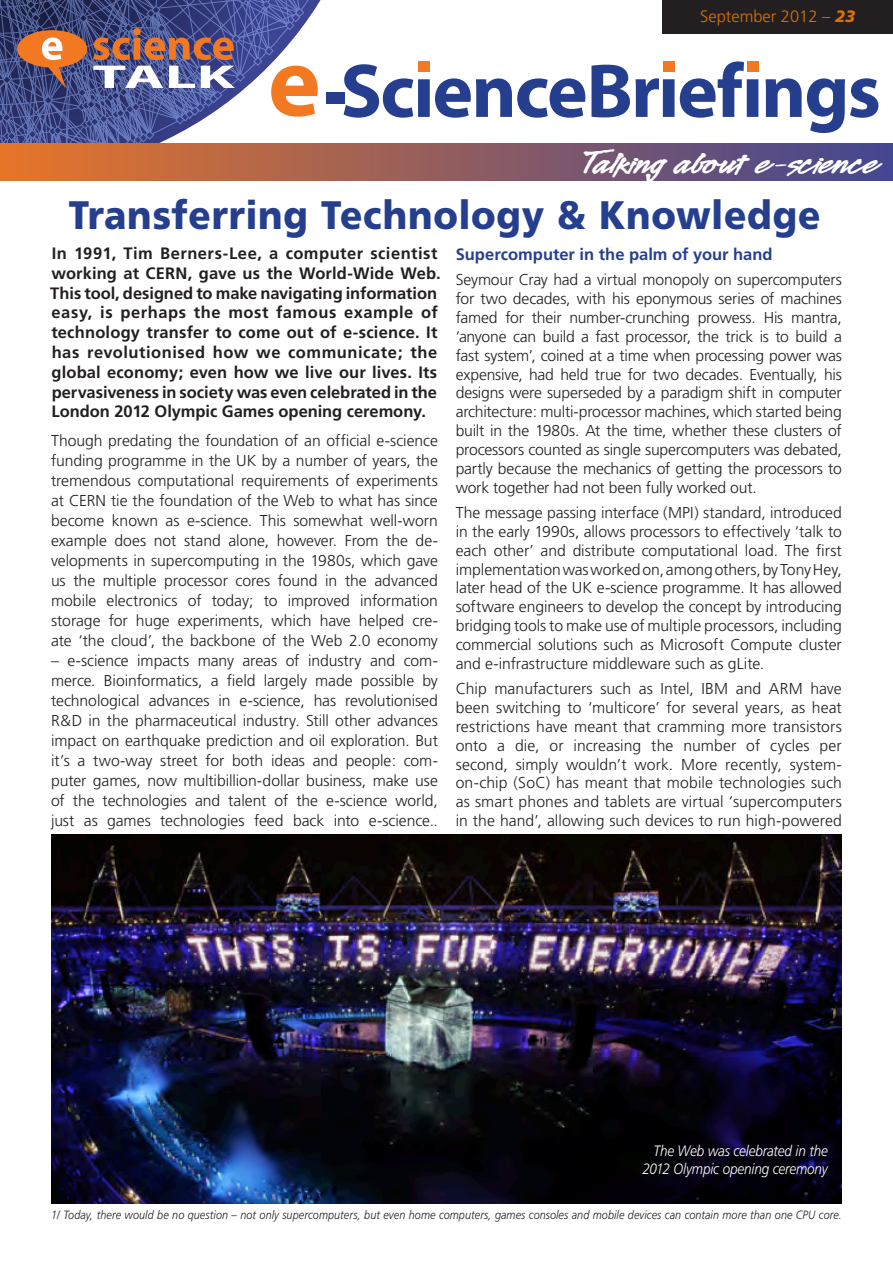
<style>
.page{position:relative;width:893px;height:1263px;background:#fff}
.page>*{position:absolute;margin:0;border:0;box-sizing:border-box;transform-origin:0 0}
.t1{font:700 76.95px "Myriad Pro";letter-spacing:-.025em;color:#253f8e}
.t2{font:900 39.75px "Frutiger";letter-spacing:.02em;color:#253f8e;scale:.92 1}
.t3{font:700 35.1px "Legault";letter-spacing:-.015em;color:#fff;scale:1.22 1}
.t4{font:700 16.5px/19.8px "Frutiger";letter-spacing:.01em;color:#231f20}
.t5{font:700 16.5px "Frutiger";color:#253f8e}
.t6{font:300 16.5px "Frutiger";color:#d87105}
.t7{font:300 15.75px/18.9px "Frutiger";letter-spacing:-.005em;color:#231f20;text-align:justify}
.t8{font:italic 300 15px/18px "Frutiger";letter-spacing:-.01em;color:#fff;text-align:right;scale:.9 1}
.t9{font:italic 300 12px "Frutiger";letter-spacing:.005em;color:#231f20;scale:.9 1}
.s1{font-weight:900;font-style:italic}
.s2{font-size:100.05px;color:#f27821}
</style>
<div class="page">
<svg style="left:0;top:0;width:344px;height:144px"></svg>
<div style="left:0;top:144px;width:893px;height:36px;background:linear-gradient(to right,#e67529,#414692)"></div>
<img style="left:51px;top:834px;width:791px;height:369px">
<div style="left:418px;top:62px;width:12px;height:10px;background:#f27821"></div>
<div style="left:663px;top:62px;width:12px;height:10px;background:#f27821"></div>
<svg style="left:747px;top:61px;width:12px;height:11px"></svg>
<div style="left:747px;top:62px;width:11px;height:10px;background:#f27821"></div>
<div style="left:326px;top:92px;width:19px;height:12px;background:#253f8e"></div>
<div style="left:663px;top:0;width:230px;height:33px;background:#231f20"></div>
<div style="left:662px;top:0;width:231px;height:32px;background:#231f20"></div>
<p class="t6" style="left:700px;top:7px;width:156px">September 2012 – <span class="s1">23</span></p>
<p class="t1" style="left:268px;top:41px;width:614px"><span class="s2">e</span> ScienceBriefings</p>
<p class="t3" style="left:580px;top:146px;width:245px">Talking about e-science</p>
<p class="t2" style="left:69px;top:191px;width:819px">Transferring Technology &amp; Knowledge</p>
<p class="t4" style="left:50px;top:243px;width:392px">In 1991, Tim Berners-Lee, a computer scientist working at CERN, gave us the World-Wide Web.<br>This tool, designed to make navigating information easy, is perhaps the most famous example of technology transfer to come out of e-science. It has revolutionised how we communicate; the global economy; even how we live our lives. Its pervasiveness in society was even celebrated in the London 2012 Olympic Games opening ceremony.</p>
<p class="t7" style="left:51px;top:430px;width:388px;line-height:20px">Though predating the foundation of an official e-science funding programme in the UK by a number of years, the tremendous computational requirements of experiments at CERN tie the foundation of the Web to what has since become known as e-science. This somewhat well-worn example does not stand alone, however. From the de&shy;velopments in supercomputing in the 1980s, which gave us the multiple processor cores found in the advanced mobile electronics of today; to improved information storage for huge experiments, which have helped cre&shy;ate ‘the cloud’, the backbone of the Web 2.0 economy</p>
<p class="t7" style="left:51px;top:651px;width:388px;line-height:20px">– e-science impacts many areas of industry and com&shy;merce. Bioinformatics, a field largely made possible by technological advances in e-science, has revolutionised R&amp;D in the pharmaceutical industry. Still other advances impact on earthquake prediction and oil exploration. But it’s a two-way street for both ideas and people: com&shy;puter games, now multibillion-dollar business, make use of the technologies and talent of the e-science world, just as games technologies feed back into e-science..</p>
<p class="t5" style="left:456px;top:245px;width:318px">Supercomputer in the palm of your hand</p>
<p class="t7" style="left:456px;top:270px;width:388px">Seymour Cray had a virtual monopoly on supercomputers for two decades, with his eponymous series of machines famed for their number-crunching prowess. His mantra, ‘anyone can build a fast processor, the trick is to build a fast system’, coined at a time when processing power was expensive, had held true for two decades. Eventually, his designs were superseded by a paradigm shift in computer architecture: multi-processor machines, which started being built in the 1980s. At the time, whether these clusters of processors counted as single supercomputers was debated, partly because the mechanics of getting the processors to work together had not been fully worked out.</p>
<p class="t7" style="left:456px;top:503px;width:388px">The message passing interface (MPI) standard, introduced in the early 1990s, allows processors to effectively ‘talk to each other’ and distribute computational load. The first implementation was worked on, among others, by Tony Hey, later head of the UK e-science programme. It has allowed software engineers to develop the concept by introducing bridging tools to make use of multiple processors, including commercial solutions such as Microsoft Compute cluster and e-infrastructure middleware such as gLite.</p>
<p class="t7" style="left:456px;top:679px;width:388px">Chip manufacturers such as Intel, IBM and ARM have been switching to ‘multicore’ for several years, as heat restrictions have meant that cramming more transistors onto a die, or increasing the number of cycles per second, simply wouldn’t work. More recently, system&shy;on-chip (SoC) has meant that mobile technologies such as smart phones and tablets are virtual ‘supercomputers in the hand’, allowing such devices to run high-powered</p>
<p class="t8" style="left:642px;top:1142px;width:208px">The Web was celebrated in the<br>2012 Olympic opening ceremony</p>
<p class="t9" style="left:51px;top:1208px;width:880px">1/ Today, there would be no question – not only supercomputers, but even home computers, games consoles and mobile devices can contain more than one CPU core.</p>
</div>
